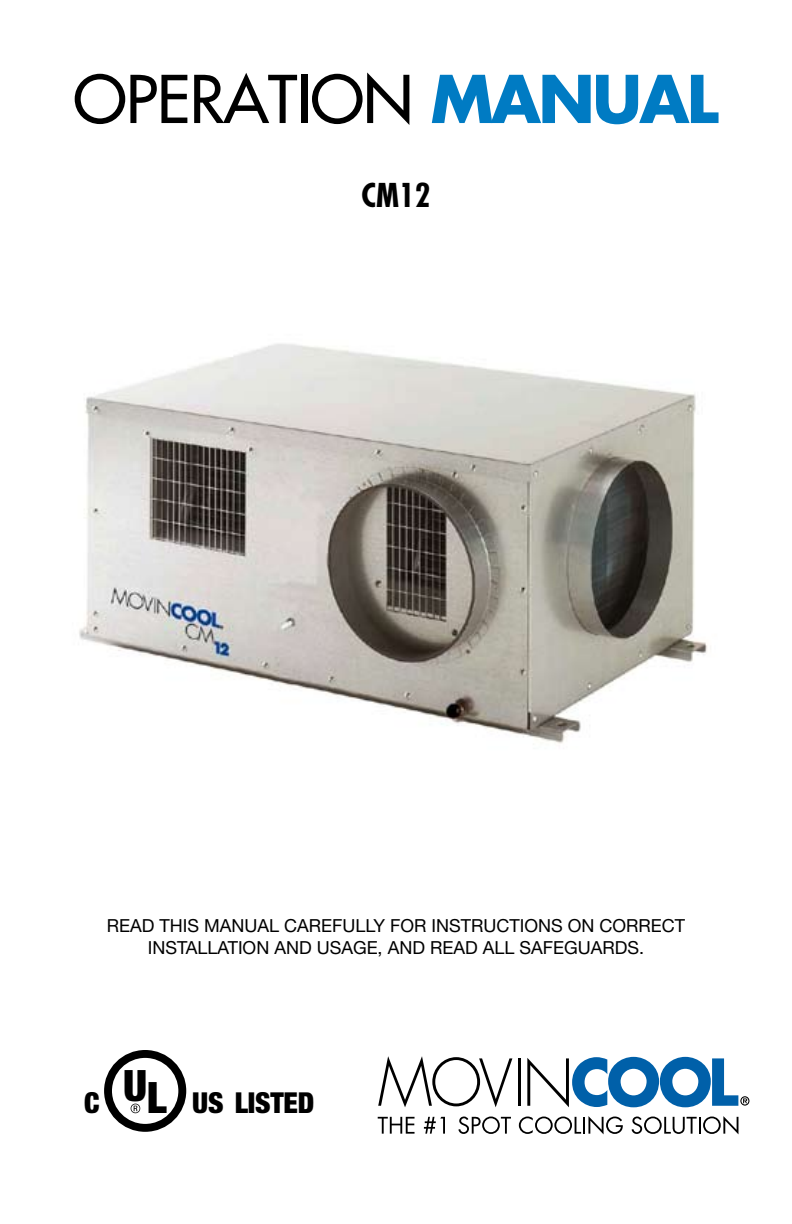
<style>
.page{position:relative;width:792px;height:1224px;background:#fff}
.page>*{position:absolute;margin:0;border:0;box-sizing:border-box;transform-origin:0 0}
.t1{font:64px "Futura";letter-spacing:-.01em;color:#000}
.t2{font:700 condensed 32px "Futura";color:#000}
.t3{font:900 condensed 28.8px "Helvetica Neue";letter-spacing:-.01em;color:#000}
.t4{font:18px/21.6px "Helvetica Neue";color:#000;text-align:center}
.s1{font-weight:700;color:#007bc3}
.s2{font-size:43.4px}
</style>
<div class="page">
<svg style="left:378px;top:1056px;width:134px;height:51px"></svg>
<hr style="left:518px;top:1058px;width:2px;height:48px;background:#000">
<svg style="left:527px;top:1057px;width:222px;height:50px"></svg>
<svg style="left:378px;top:1117px;width:37px;height:17px"></svg>
<svg style="left:424px;top:1117px;width:21px;height:17px"></svg>
<svg style="left:458px;top:1117px;width:53px;height:17px"></svg>
<svg style="left:519px;top:1116px;width:104px;height:18px"></svg>
<svg style="left:632px;top:1116px;width:106px;height:18px"></svg>
<div style="left:104px;top:1050px;width:82px;height:82px;border:8px solid #000;border-radius:50%"></div>
<svg style="left:131px;top:1104px;width:9px;height:9px"></svg>
<img style="left:79px;top:343px;width:629px;height:401px">
<h1 class="t1" style="left:73px;top:59px;width:647px">OPERATION <span class="s1">MANUAL</span></h1>
<h2 class="t2" style="left:362px;top:175px;width:70px">CM12</h2>
<p class="t4" style="left:107px;top:915px;width:580px">READ THIS MANUAL CAREFULLY FOR INSTRUCTIONS ON CORRECT<br>INSTALLATION AND USAGE, AND READ ALL SAFEGUARDS.</p>
<h3 class="t3" style="left:84px;top:1085px;width:232px">C <sup>U</sup><span class="s2">L</span> US LISTED</h3>
</div>
